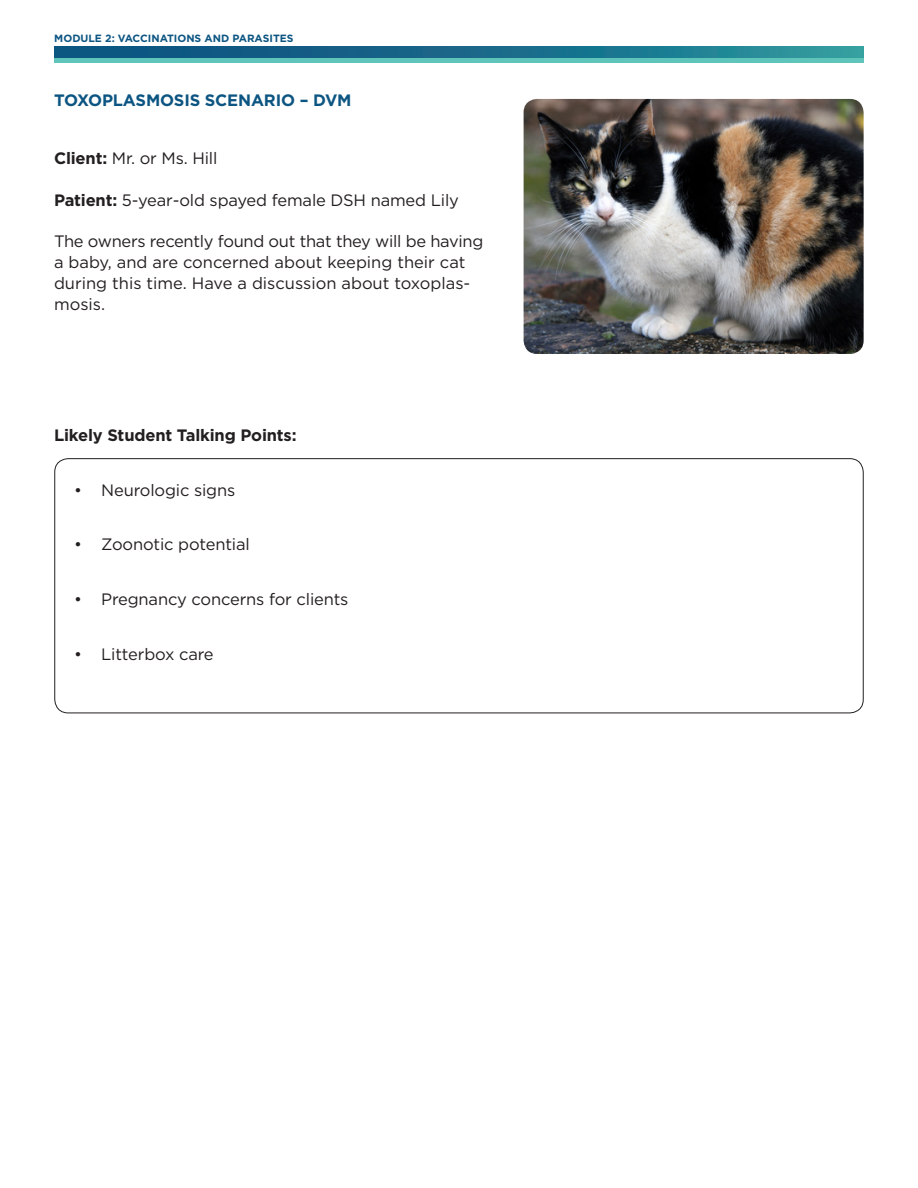
<style>
.page{position:relative;width:918px;height:1188px;background:#fff}
.page>*{position:absolute;margin:0;border:0;box-sizing:border-box;transform-origin:0 0}
.normal_body{font:16.5px/21px "Gotham";letter-spacing:-.01em;color:#231f20}
.normal_body-2{font:700 16.5px "Gotham";letter-spacing:-.01em;color:#231f20}
.normal_body-3{font:700 16.5px "Gotham";letter-spacing:-.01em;color:#0c5582}
.t1{font:700 10.5px "Gotham";color:#0c5582}
.s1{font-weight:700}
</style>
<div class="page">
<svg style="left:54px;top:46px;width:810px;height:13px;background:#1e748f"></svg>
<hr style="left:54px;top:59px;width:810px;height:4px;background:#5fc4ba">
<img style="left:524px;top:99px;width:340px;height:255px">
<p class="t1" style="left:54px;top:32px;width:86px">MODULE 2: VACCIN</p>
<p class="t1" style="left:160px;top:32px;width:16px">ATIONS</p>
<p class="t1" style="left:205px;top:32px;width:89px">AN D PARASITES</p>
<p class="normal_body-3" style="left:54px;top:91px;width:299px">TOXOPLASMOSIS SCENARIO – DVM</p>
<p class="normal_body" style="left:54px;top:148px;width:165px"><span class="s1">CLIENT:</span> Mr. or Ms. Hill</p>
<p class="normal_body" style="left:54px;top:189px;width:406px"><span class="s1">PATIENT:</span> 5-year-old spayed female DSH named Lily</p>
<p class="normal_body" style="left:54px;top:230px;width:431px">The owners recently found out that they will be having a baby, and are concerned about keeping their cat during this time. Have a discussion about toxoplas&shy;mosis.</p>
<p class="normal_body-2" style="left:54px;top:426px;width:244px">LIKELY STUDENT TALKING POINTS:</p>
<p class="normal_body" style="left:74px;top:479px;width:163px">• Neurologic signs</p>
<p class="normal_body" style="left:74px;top:534px;width:177px">• Zoonotic potential</p>
<p class="normal_body" style="left:74px;top:588px;width:276px">• Pregnancy concerns for clients</p>
<p class="normal_body" style="left:74px;top:643px;width:141px">• Litterbox care</p>
</div>
